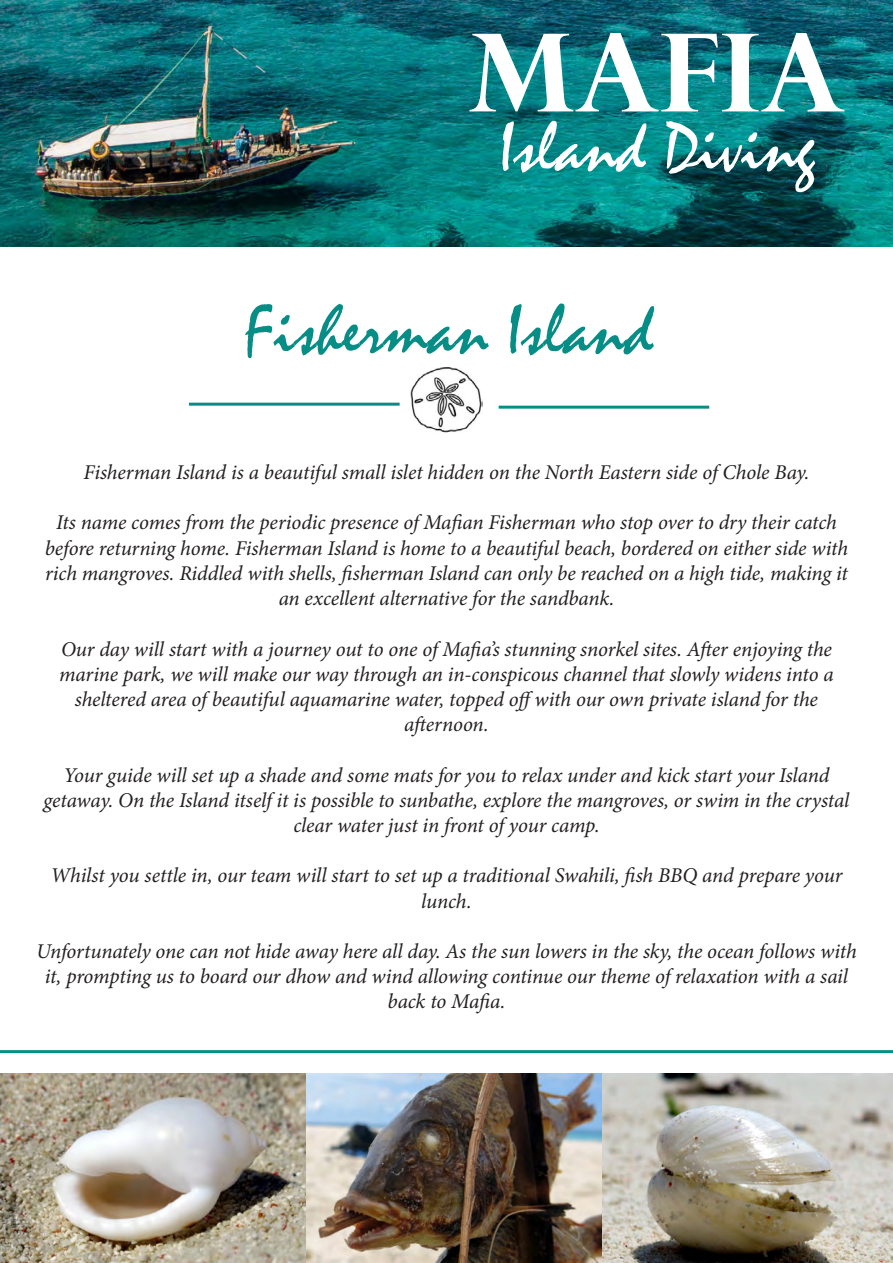
<style>
.page{position:relative;width:893px;height:1263px;background:#fff}
.page>*{position:absolute;margin:0;border:0;box-sizing:border-box;transform-origin:0 0}
.t1{font:700 108px "Perpetua Titling";color:#fff}
.t2{font:72px "Mistral";color:#068d86}
.t3{font:72px "Mistral";color:#fff}
.t4{font:italic 21px/25.2px "Minion Pro";letter-spacing:-.01em;color:#231f20;text-align:center}
</style>
<div class="page">
<img style="left:0;top:0;width:893px;height:247px">
<img style="left:410px;top:367px;width:72px;height:65px">
<hr style="left:0;top:1050px;width:893px;height:3px;background:#068d86">
<img style="left:0;top:1073px;width:893px;height:190px">
<hr style="left:499px;top:406px;width:210px;height:3px;background:#068d86">
<hr style="left:189px;top:403px;width:211px;height:3px;background:#068d86">
<p class="t1" style="left:469px;top:6px;width:379px">Mafia</p>
<p class="t3" style="left:499px;top:108px;width:318px">Island Diving</p>
<p class="t2" style="left:244px;top:290px;width:411px">Fisherman Island</p>
<p class="t4" style="left:84px;top:460px;width:727px">Fisherman Island is a beautiful small islet hidden on the North Eastern side of Chole Bay.</p>
<p class="t4" style="left:56px;top:510px;width:782px">Its name comes from the periodic presence of Mafian Fisherman who stop over to dry their catch</p>
<p class="t4" style="left:45px;top:535px;width:805px">before returning home. Fisherman Island is home to a beautiful beach, bordered on either side with rich mangroves. Riddled with shells, fisherman Island can only be reached on a high tide, making it an excellent alternative for the sandbank.</p>
<p class="t4" style="left:61px;top:636px;width:772px">Our day will start with a journey out to one of Mafia’s stunning snorkel sites. After enjoying the</p>
<p class="t4" style="left:59px;top:661px;width:776px">marine park, we will make our way through an in-conspicous channel that slowly widens into a</p>
<p class="t4" style="left:75px;top:686px;width:745px">sheltered area of beautiful aquamarine water, topped offwith our own private island for the</p>
<p class="t4" style="left:404px;top:712px;width:86px">afternoon.</p>
<p class="t4" style="left:64px;top:762px;width:767px">Your guide will set up a shade and some mats for you to relax under and kick start your Island</p>
<p class="t4" style="left:43px;top:787px;width:807px">getaway. On the Island itself it is possible to sunbathe, explore the mangroves, or swim in the crystal clear water just in front of your camp.</p>
<p class="t4" style="left:51px;top:863px;width:793px">Whilst you settle in, our team will start to set up a traditional Swahili, fish BBQ and prepare your lunch.</p>
<p class="t4" style="left:36px;top:938px;width:822px">Unfortunately one can not hide away here all day. As the sun lowers in the sky, the ocean follows with it, prompting us to board our dhow and wind allowing continue our theme of relaxation with a sail back to Mafia.</p>
</div>
